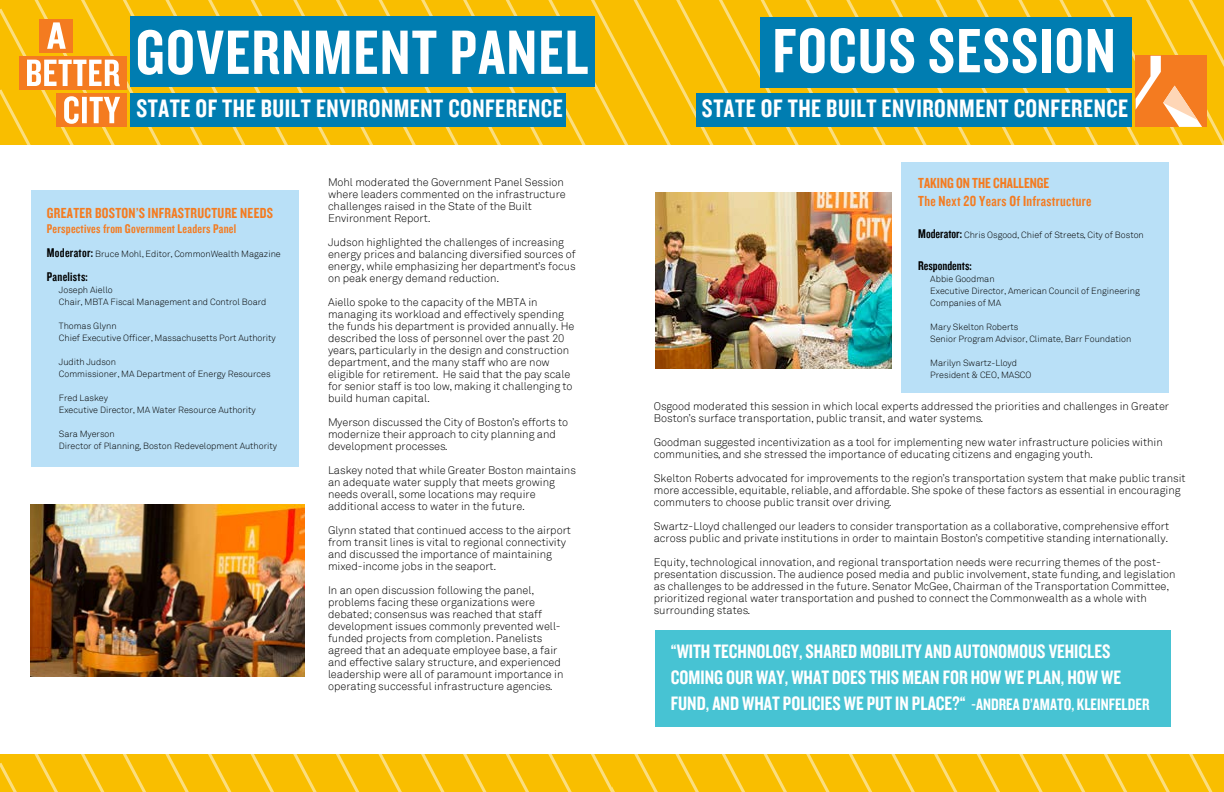
<style>
.page{position:relative;width:1224px;height:792px;background:#fff}
.page>*{position:absolute;margin:0;border:0;box-sizing:border-box;transform-origin:0 0}
.t1{font:65px "Knockout HTF49 Liteweight";letter-spacing:.02em;color:#fff}
.t2{font:26px "Knockout HTF49 Liteweight";letter-spacing:.02em;color:#fff}
.t3{font:20px/26px "Knockout HTF49 Liteweight";color:#fff}
.t4{font:15px/18px "Knockout HTF49 Liteweight";letter-spacing:.02em;color:#f47b20}
.t5{font:13px "Knockout HTF49 Liteweight";letter-spacing:.02em;color:#f47b20}
.t6{font:13px "Knockout HTF49 Liteweight";color:#000}
.t7{font:13px "Knockout HTF49 Liteweight";letter-spacing:.02em;color:#000}
.t8{font:300 11px/12px "Akkurat";color:#000}
.t9{font:300 9px/12px "Akkurat";color:#000}
.s1{font-family:"Knockout HTF49 Liteweight";font-weight:400;font-size:13px}
.s2{font-size:17px}
</style>
<div class="page">
<svg style="left:0;top:755px;width:1224px;height:37px;background:#f9c00a"></svg>
<svg style="left:932px;top:88px;width:43px;height:57px"></svg>
<div style="left:696px;top:93px;width:436px;height:34px;background:#007db1"></div>
<svg style="left:0;top:0;width:932px;height:145px;background:#b9ad3b"></svg>
<svg style="left:979px;top:0;width:245px;height:145px"></svg>
<div style="left:130px;top:16px;width:465px;height:71px;background:#007db1"></div>
<div style="left:31px;top:190px;width:268px;height:276px;background:#b9e0f7"></div>
<img style="left:31px;top:504px;width:274px;height:172px">
<div style="left:901px;top:162px;width:268px;height:230px;background:#b9e0f7"></div>
<div style="left:656px;top:631px;width:515px;height:96px;background:#47c3d3"></div>
<img style="left:656px;top:192px;width:235px;height:176px">
<div style="left:760px;top:17px;width:371px;height:71px;background:#007db1"></div>
<h1 class="t1" style="left:136px;top:21px;width:454px">GOVERNMENT PANEL</h1>
<h1 class="t1" style="left:773px;top:20px;width:345px">FOCUS SESSION</h1>
<h2 class="t2" style="left:136px;top:96px;width:428px">STATE OF THE BUILT ENVIRONMENT CONFERENCE</h2>
<h2 class="t2" style="left:702px;top:96px;width:428px">STATE OF THE BUILT ENVIRONMENT CONFERENCE</h2>
<h3 class="t4" style="left:47px;top:204px;width:228px">GREATER BOSTON’S INFRASTRUCTURE NEEDS</h3>
<p class="t5" style="left:47px;top:223px;width:191px">Perspectives from Government Leaders Panel</p>
<p class="t9" style="left:47px;top:248px;width:235px"><span class="s1">Moderator:</span> Bruce Mohl, Editor, CommonWealth Magazine</p>
<p class="t7" style="left:47px;top:271px;width:43px">Panelists:</p>
<p class="t9" style="left:59px;top:284px;width:209px">Joseph Aiello<br>Chair, MBTA Fiscal Management and Control Board</p>
<p class="t9" style="left:59px;top:320px;width:218px">Thomas Glynn<br>Chief Executive Officer, Massachusetts Port Authority</p>
<p class="t9" style="left:59px;top:356px;width:213px">Judith Judson<br>Commissioner, MA Department of Energy Resources</p>
<p class="t9" style="left:59px;top:392px;width:198px">Fred Laskey<br>Executive Director, MA Water Resource Authority</p>
<p class="t9" style="left:59px;top:428px;width:220px">Sara Myerson<br>Director of Planning, Boston Redevelopment Authority</p>
<p class="t8" style="left:328px;top:176px;width:239px">Mohl moderated the Government Panel Session where leaders commented on the infrastructure challenges raised in the State of the Built Environment Report.</p>
<p class="t8" style="left:328px;top:236px;width:249px">Judson highlighted the challenges of increasing energy prices and balancing diversified sources of energy, while emphasizing her department’s focus on peak energy demand reduction.</p>
<p class="t8" style="left:328px;top:296px;width:248px">Aiello spoke to the capacity of the MBTA in managing its workload and effectively spending the funds his department is provided annually. He described the loss of personnel over the past 20 years, particularly in the design and construction department, and the many staff who are now eligible for retirement. He said that the pay scale for senior staff is too low, making it challenging to build human capital.</p>
<p class="t8" style="left:328px;top:416px;width:242px">Myerson discussed the City of Boston’s efforts to modernize their approach to city planning and development processes.</p>
<p class="t8" style="left:328px;top:464px;width:249px">Laskey noted that while Greater Boston maintains an adequate water supply that meets growing needs overall, some locations may require additional access to water in the future.</p>
<p class="t8" style="left:328px;top:524px;width:244px">Glynn stated that continued access to the airport from transit lines is vital to regional connectivity and discussed the importance of maintaining mixed-income jobs in the seaport.</p>
<p class="t8" style="left:328px;top:584px;width:237px">In an open discussion following the panel, problems facing these organizations were debated; consensus was reached that staff development issues commonly prevented well&shy;funded projects from completion. Panelists agreed that an adequate employee base, a fair and effective salary structure, and experienced leadership were all of paramount importance in operating successful infrastructure agencies.</p>
<h3 class="t4" style="left:918px;top:175px;width:175px">TAKING ON THE CHALLENGE<br>The Next 20 Years Of Infrastructure</h3>
<p class="t9" style="left:918px;top:229px;width:227px"><span class="s1">Moderator:</span> Chris Osgood, Chief of Streets, City of Boston</p>
<p class="t6" style="left:918px;top:259px;width:55px">Respondents:</p>
<p class="t9" style="left:930px;top:273px;width:211px">Abbie Goodman<br>Executive Director, American Council of Engineering<br>Companies of MA</p>
<p class="t9" style="left:930px;top:321px;width:203px">Mary Skelton Roberts<br>Senior Program Advisor, Climate, Barr Foundation</p>
<p class="t9" style="left:930px;top:357px;width:103px">Marilyn Swartz-Lloyd<br>President &amp; CEO, MASCO</p>
<p class="t8" style="left:654px;top:401px;width:517px">Osgood moderated this session in which local experts addressed the priorities and challenges in Greater<br>Boston’s surface transportation, public transit, and water systems.</p>
<p class="t8" style="left:654px;top:437px;width:511px">Goodman suggested incentivization as a tool for implementing new water infrastructure policies within communities, and she stressed the importance of educating citizens and engaging youth.</p>
<p class="t8" style="left:654px;top:473px;width:533px">Skelton Roberts advocated for improvements to the region’s transportation system that make public transit more accessible, equitable, reliable, and affordable. She spoke of these factors as essential in encouraging commuters to choose public transit over driving.</p>
<p class="t8" style="left:654px;top:521px;width:517px">Swartz-Lloyd challenged our leaders to consider transportation as a collaborative, comprehensive effort across public and private institutions in order to maintain Boston’s competitive standing internationally.</p>
<p class="t8" style="left:654px;top:557px;width:523px">Equity, technological innovation, and regional transportation needs were recurring themes of the post&shy;presentation discussion. The audience posed media and public involvement, state funding, and legislation as challenges to be addressed in the future. Senator McGee, Chairman of the Transportation Committee, prioritized regional water transportation and pushed to connect the Commonwealth as a whole with surrounding states.</p>
<h3 class="t3" style="left:671px;top:639px;width:480px">“WITH TECHNOLOGY, SHARED MOBILITY AND AUTONOMOUS VEHICLES<br>COMING OUR WAY, WHAT DOES THIS MEAN FOR HOW WE PLAN, HOW WE<br>FUND, AND WHAT POLICIES WE PUT IN PLACE?“ <span class="s2">-ANDREA D’AMATO, KLEINFELDER</span></h3>
</div>
